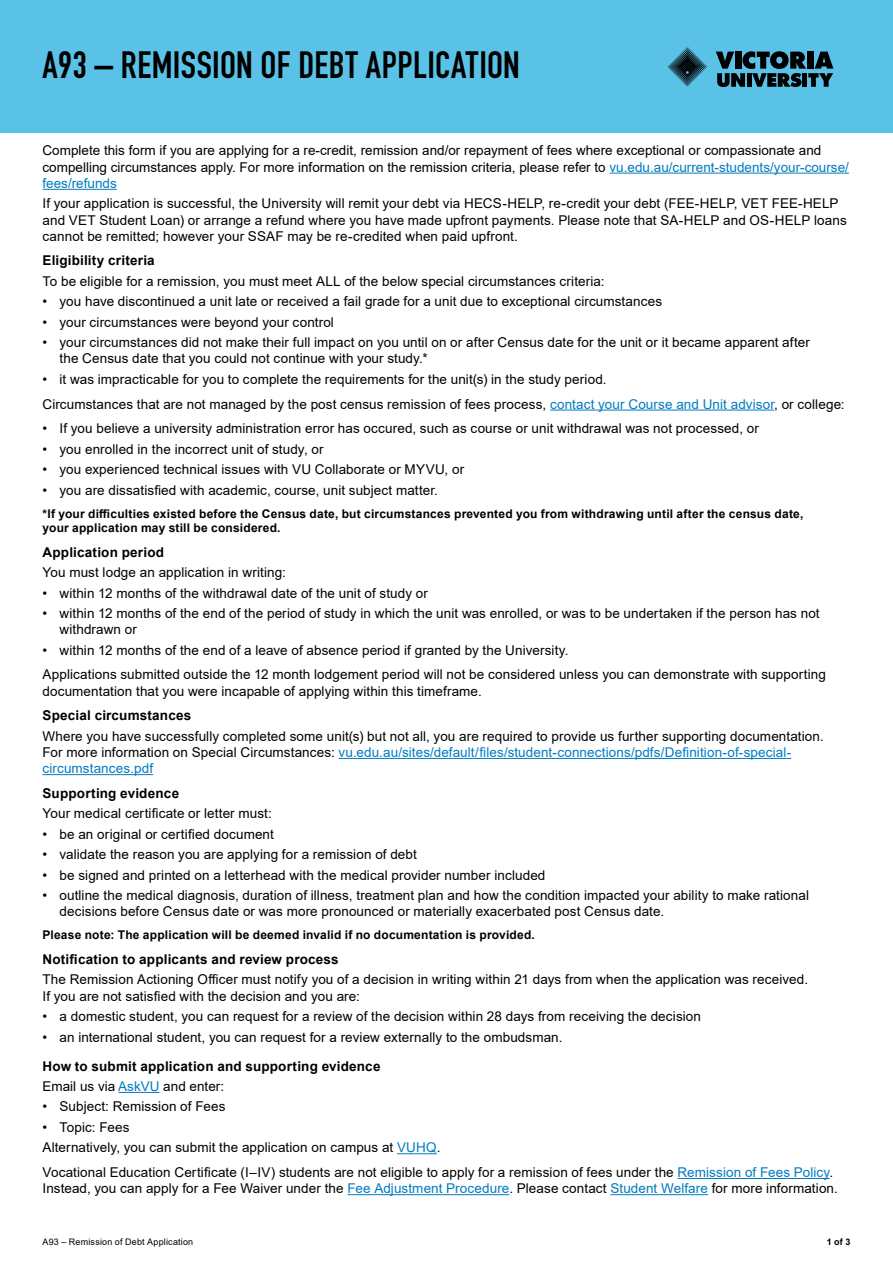
<style>
.page{position:relative;width:893px;height:1263px;background:#fff}
.page>*{position:absolute;margin:0;border:0;box-sizing:border-box;transform-origin:0 0}
.t1{font:37.5px "DIN Engschrift LT Pro";letter-spacing:.01em;color:#000}
.t2{font:13.5px/16.2px "Arial";letter-spacing:.005em;color:#000}
.t3{font:700 13.5px/20.4px "Arial";letter-spacing:.015em;color:#000}
.t4{font:700 12px/14.4px "Arial";letter-spacing:.015em;color:#000}
.t5{font:9px "Arial";letter-spacing:.02em;color:#000}
.t6{font:700 9px "Arial";color:#000}
.s1{color:#007bc1}
.s2{font-weight:400}
.s3{font-weight:400;color:#007bc1}
</style>
<div class="page">
<div style="left:0;top:0;width:893px;height:133px;background:#5bc2e7"></div>
<svg style="left:716px;top:51px;width:117px;height:36px"></svg>
<svg style="left:667px;top:47px;width:41px;height:40px"></svg>
<hr style="left:609px;top:173px;width:240px;height:1px;background:#007bc1">
<hr style="left:43px;top:189px;width:74px;height:1px;background:#007bc1">
<hr style="left:550px;top:410px;width:224px;height:1px;background:#007bc1">
<hr style="left:339px;top:758px;width:452px;height:1px;background:#007bc1">
<hr style="left:43px;top:774px;width:110px;height:1px;background:#007bc1">
<hr style="left:118px;top:1092px;width:42px;height:1px;background:#007bc1">
<hr style="left:397px;top:1153px;width:40px;height:1px;background:#007bc1">
<hr style="left:677px;top:1178px;width:153px;height:1px;background:#007bc1">
<hr style="left:347px;top:1194px;width:162px;height:1px;background:#007bc1">
<hr style="left:610px;top:1194px;width:98px;height:1px;background:#007bc1">
<h1 class="t1" style="left:43px;top:43px;width:479px">A93 – REMISSION OF DEBT APPLICATION</h1>
<p class="t2" style="left:43px;top:143px;width:808px">Complete this form if you are applying for a re-credit, remission and/or repayment of fees where exceptional or compassionate and compelling circumstances apply. For more information on the remission criteria, please refer to <span class="s1">vu.edu.au/current-students/your-course/ fees/refunds</span></p>
<p class="t2" style="left:43px;top:195px;width:806px">If your application is successful, the University will remit your debt via HECS-HELP, re-credit your debt (FEE-HELP, VET FEE-HELP and VET Student Loan) or arrange a refund where you have made upfront payments. Please note that SA-HELP and OS-HELP loans cannot be remitted; however your SSAF may be re-credited when paid upfront.</p>
<p class="t3" style="left:43px;top:251px;width:114px">Eligibility criteria</p>
<p class="t2" style="left:43px;top:273px;width:564px">To be eligible for a remission, you must meet ALL of the below special circumstances criteria:</p>
<p class="t2" style="left:43px;top:293px;width:621px">• you have discontinued a unit late or received a fail grade for a unit due to exceptional circumstances</p>
<p class="t2" style="left:43px;top:314px;width:293px">• your circumstances were beyond your control</p>
<p class="t2" style="left:60px;top:334px;width:752px;text-indent:-17px">• your circumstances did not make their full impact on you until on or after Census date for the unit or it became apparent after the Census date that you could not continue with your study.*</p>
<p class="t2" style="left:43px;top:367px;width:804px;line-height:24.8px">• it was impracticable for you to complete the requirements for the unit(s) in the study period.<br>Circumstances that are not managed by the post census remission of fees process, <span class="s1">contact your Course and Unit advisor</span>, or college:</p>
<p class="t2" style="left:43px;top:420px;width:718px">• If you believe a university administration error has occured, such as course or unit withdrawal was not processed, or</p>
<p class="t2" style="left:43px;top:441px;width:283px">• you enrolled in the incorrect unit of study, or</p>
<p class="t2" style="left:43px;top:461px;width:423px">• you experienced technical issues with VU Collaborate or MYVU, or</p>
<p class="t2" style="left:43px;top:482px;width:397px">• you are dissatisfied with academic, course, unit subject matter.</p>
<p class="t4" style="left:43px;top:506px;width:762px">*If your difficulties existed before the Census date, but circumstances prevented you from withdrawing until after the census date, your application may still be considered.</p>
<p class="t3" style="left:43px;top:542px;width:123px">Application period</p>
<p class="t2" style="left:43px;top:564px;width:245px">You must lodge an application in writing:</p>
<p class="t2" style="left:43px;top:585px;width:387px">• within 12 months of the withdrawal date of the unit of study or</p>
<p class="t2" style="left:60px;top:605px;width:762px;text-indent:-17px">• within 12 months of the end of the period of study in which the unit was enrolled, or was to be undertaken if the person has not withdrawn or</p>
<p class="t2" style="left:43px;top:637px;width:785px;line-height:24.8px">• within 12 months of the end of a leave of absence period if granted by the University.<br>Applications submitted outside the 12 month lodgement period will not be considered unless you can demonstrate with supporting</p>
<p class="t2" style="left:43px;top:683px;width:441px">documentation that you were incapable of applying within this timeframe.</p>
<p class="t3" style="left:43px;top:705px;width:150px">Special circumstances</p>
<p class="t2" style="left:43px;top:728px;width:783px">Where you have successfully completed some unit(s) but not all, you are required to provide us further supporting documentation.<br>For more information on Special Circumstances: <span class="s1">vu.edu.au/sites/default/files/student-connections/pdfs/Definition-of-special&shy;circumstances.pdf</span></p>
<p class="t3" style="left:43px;top:783px;width:138px">Supporting evidence</p>
<p class="t2" style="left:43px;top:805px;width:231px">Your medical certificate or letter must:</p>
<p class="t2" style="left:43px;top:826px;width:233px">• be an original or certified document</p>
<p class="t2" style="left:43px;top:846px;width:376px">• validate the reason you are applying for a remission of debt</p>
<p class="t2" style="left:43px;top:867px;width:504px">• be signed and printed on a letterhead with the medical provider number included</p>
<p class="t2" style="left:60px;top:887px;width:751px;text-indent:-17px">• outline the medical diagnosis, duration of illness, treatment plan and how the condition impacted your ability to make rational decisions before Census date or was more pronounced or materially exacerbated post Census date.</p>
<p class="t4" style="left:43px;top:928px;width:494px">Please note: The application will be deemed invalid if no documentation is provided.</p>
<p class="t3" style="left:43px;top:949px;width:298px">Notification to applicants and review process</p>
<p class="t2" style="left:43px;top:971px;width:767px">The Remission Actioning Officer must notify you of a decision in writing within 21 days from when the application was received.<br>If you are not satisfied with the decision and you are:</p>
<p class="t2" style="left:43px;top:1008px;width:660px">• a domestic student, you can request for a review of the decision within 28 days from receiving the decision</p>
<p class="t2" style="left:43px;top:1029px;width:521px">• an international student, you can request for a review externally to the ombudsman.</p>
<p class="t3" style="left:43px;top:1056px;width:339px">How to submit application and supporting evidence<br><span class="s2">Email us via</span> <span class="s3">AskVU</span> <span class="s2">and enter:</span></p>
<p class="t2" style="left:43px;top:1098px;width:184px">• Subject: Remission of Fees</p>
<p class="t2" style="left:43px;top:1117px;width:399px;line-height:20.4px">• Topic: Fees<br>Alternatively, you can submit the application on campus at <span class="s1">VUHQ</span>.</p>
<p class="t2" style="left:43px;top:1164px;width:797px">Vocational Education Certificate (I–IV) students are not eligible to apply for a remission of fees under the <span class="s1">Remission of Fees Policy</span>.<br>Instead, you can apply for a Fee Waiver under the <span class="s1">Fee Adjustment Procedure</span>. Please contact <span class="s1">Student Welfare</span> for more information.</p>
<p class="t5" style="left:43px;top:1236px;width:152px">A93 – Remission of Debt Application</p>
<p class="t6" style="left:827px;top:1235px;width:25px">1 of 3</p>
</div>
